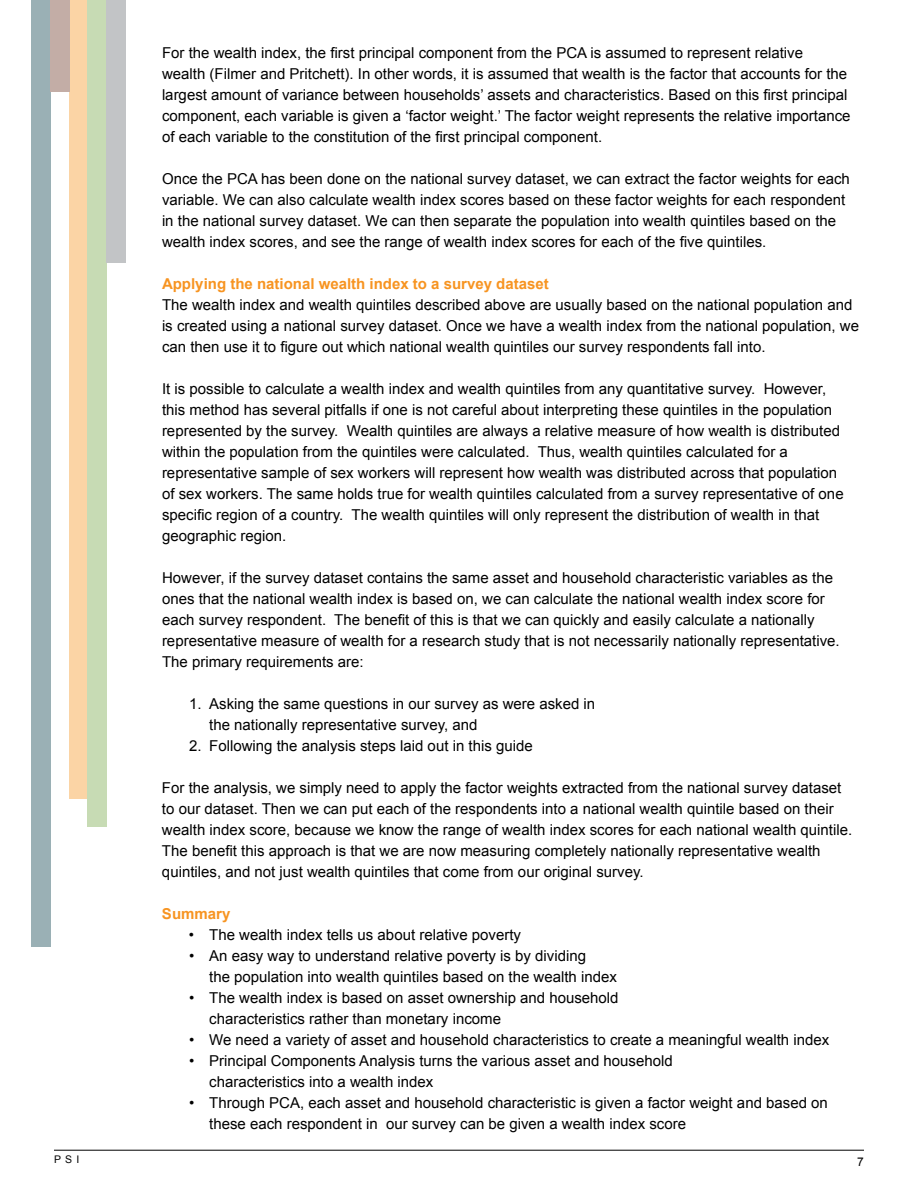
<style>
.page{position:relative;width:918px;height:1188px;background:#fff}
.page>*{position:absolute;margin:0;border:0;box-sizing:border-box;transform-origin:0 0}
.t1{font:15px/21px "Arial";color:#000}
.t2{font:700 15px "Arial";color:#f79421}
.t3{font:12px "Arial";color:#000}
.t4{font:10.5px "Arial";color:#000}
</style>
<div class="page">
<hr style="left:54px;top:1150px;width:810px;height:1px;background:#000">
<div style="left:69px;top:0;width:19px;height:798px;background:#fbd4a5"></div>
<div style="left:31px;top:0;width:19px;height:946px;background:#9ab0b5"></div>
<div style="left:50px;top:0;width:19px;height:92px;background:#c3ada6"></div>
<div style="left:88px;top:0;width:19px;height:827px;background:#c7dbb4"></div>
<div style="left:107px;top:0;width:19px;height:262px;background:#c2c4c6"></div>
<p class="t1" style="left:162px;top:43px;width:690px">For the wealth index, the first principal component from the PCA is assumed to represent relative<br>wealth (Filmer and Pritchett). In other words, it is assumed that wealth is the factor that accounts for the largest amount of variance between households’ assets and characteristics. Based on this first principal component, each variable is given a ‘factor weight.’ The factor weight represents the relative importance of each variable to the constitution of the first principal component.</p>
<p class="t1" style="left:162px;top:169px;width:689px">Once the PCA has been done on the national survey dataset, we can extract the factor weights for each variable. We can also calculate wealth index scores based on these factor weights for each respondent in the national survey dataset. We can then separate the population into wealth quintiles based on the wealth index scores, and see the range of wealth index scores for each of the five quintiles.</p>
<p class="t2" style="left:162px;top:274px;width:388px">Applying the national wealth index to a survey dataset</p>
<p class="t1" style="left:162px;top:295px;width:699px">The wealth index and wealth quintiles described above are usually based on the national population and is created using a national survey dataset. Once we have a wealth index from the national population, we can then use it to figure out which national wealth quintiles our survey respondents fall into.</p>
<p class="t1" style="left:162px;top:379px;width:683px">It is possible to calculate a wealth index and wealth quintiles from any quantitative survey. However, this method has several pitfalls if one is not careful about interpreting these quintiles in the population represented by the survey. Wealth quintiles are always a relative measure of how wealth is distributed within the population from the quintiles were calculated. Thus, wealth quintiles calculated for a representative sample of sex workers will represent how wealth was distributed across that population of sex workers. The same holds true for wealth quintiles calculated from a survey representative of one specific region of a country. The wealth quintiles will only represent the distribution of wealth in that geographic region.</p>
<p class="t1" style="left:162px;top:568px;width:679px">However, if the survey dataset contains the same asset and household characteristic variables as the ones that the national wealth index is based on, we can calculate the national wealth index score for each survey respondent. The benefit of this is that we can quickly and easily calculate a nationally representative measure of wealth for a research study that is not necessarily nationally representative.<br>The primary requirements are:</p>
<p class="t1" style="left:209px;top:694px;width:387px;text-indent:-20px">1. Asking the same questions in our survey as were asked in the nationally representative survey, and</p>
<p class="t1" style="left:189px;top:736px;width:345px">2. Following the analysis steps laid out in this guide</p>
<p class="t1" style="left:162px;top:778px;width:692px">For the analysis, we simply need to apply the factor weights extracted from the national survey dataset to our dataset. Then we can put each of the respondents into a national wealth quintile based on their wealth index score, because we know the range of wealth index scores for each national wealth quintile.<br>The benefit this approach is that we are now measuring completely nationally representative wealth quintiles, and not just wealth quintiles that come from our original survey.</p>
<p class="t2" style="left:162px;top:904px;width:70px">Summary</p>
<p class="t1" style="left:189px;top:925px;width:334px">• The wealth index tells us about relative poverty</p>
<p class="t1" style="left:209px;top:946px;width:409px;text-indent:-20px">• An easy way to understand relative poverty is by dividing<br>the population into wealth quintiles based on the wealth index</p>
<p class="t1" style="left:209px;top:988px;width:411px;text-indent:-20px">• The wealth index is based on asset ownership and household characteristics rather than monetary income</p>
<p class="t1" style="left:189px;top:1030px;width:642px">• We need a variety of asset and household characteristics to create a meaningful wealth index</p>
<p class="t1" style="left:209px;top:1051px;width:465px;text-indent:-20px">• Principal Components Analysis turns the various asset and household characteristics into a wealth index</p>
<p class="t1" style="left:209px;top:1093px;width:620px;text-indent:-20px">• Through PCA, each asset and household characteristic is given a factor weight and based on these each respondent in our survey can be given a wealth index score</p>
<p class="t4" style="left:54px;top:1153px;width:27px">PSI</p>
<p class="t3" style="left:857px;top:1153px;width:8px">7</p>
</div>
